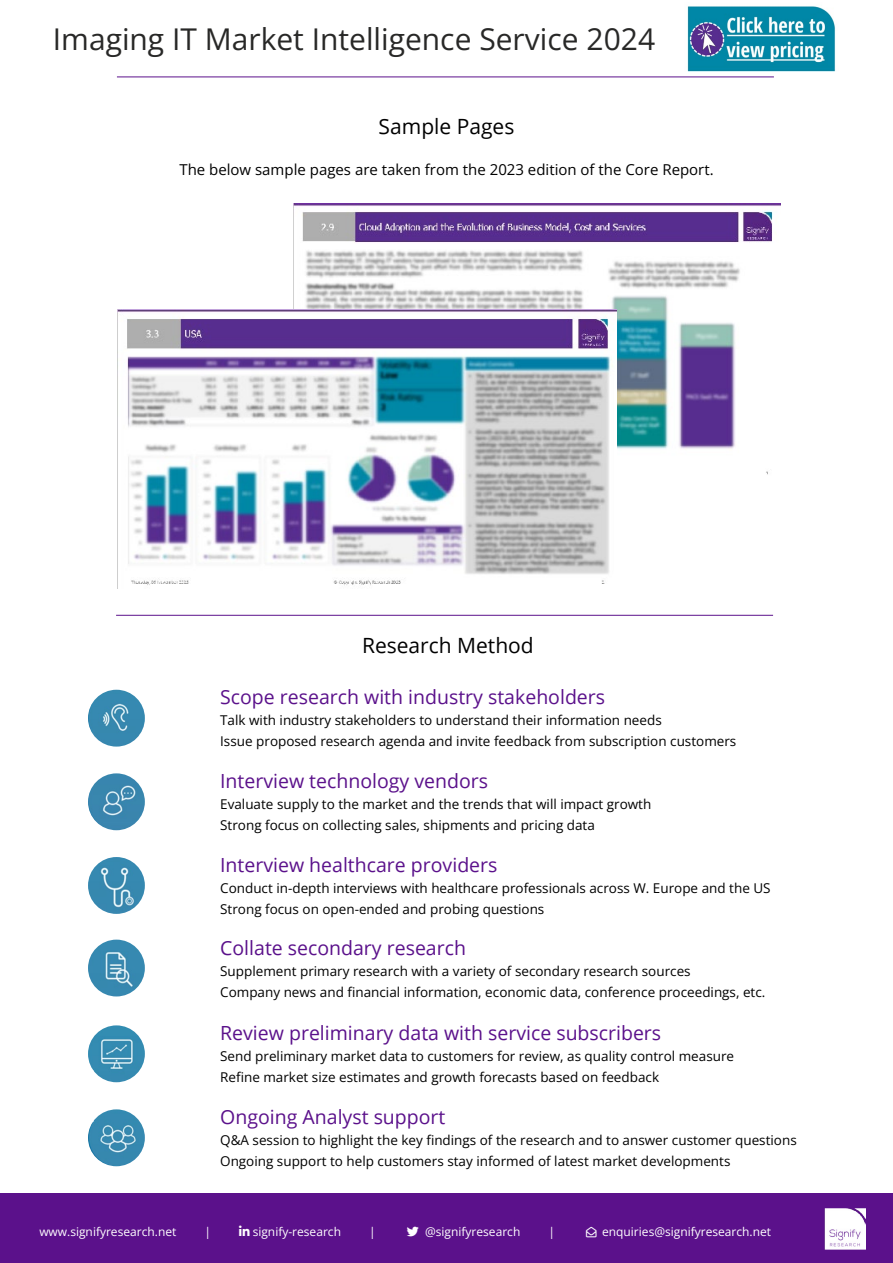
<style>
.page{position:relative;width:893px;height:1263px;background:#fff}
.page>*{position:absolute;margin:0;border:0;box-sizing:border-box;transform-origin:0 0}
.t1{font:300 30px "Open Sans";color:#282827}
.t2{font:21px "Open Sans";color:#000}
.t3{font:19.5px "Open Sans";color:#5b118b}
.t4{font:300 15px "Open Sans";color:#000}
.t5{font:300 13.5px/21px "Open Sans";color:#000}
.t6{font:300 12px "Open Sans";color:#fff}
</style>
<div class="page">
<div style="left:0;top:1194px;width:893px;height:69px;background:#5b118b"></div>
<hr style="left:117px;top:77px;width:657px;height:1px;background:#5b118b">
<img style="left:825px;top:1209px;width:40px;height:40px">
<img style="left:687px;top:6px;width:149px;height:66px">
<img style="left:293px;top:204px;width:487px;height:271px">
<img style="left:88px;top:690px;width:57px;height:57px;border-radius:28px">
<img style="left:88px;top:773px;width:57px;height:57px;border-radius:28px">
<img style="left:88px;top:857px;width:57px;height:57px;border-radius:28px">
<img style="left:88px;top:940px;width:57px;height:56px;border-radius:28px">
<img style="left:88px;top:1025px;width:57px;height:57px;border-radius:28px">
<img style="left:88px;top:1109px;width:57px;height:57px;border-radius:28px">
<hr style="left:116px;top:615px;width:657px;height:1px;background:#5b118b">
<img style="left:117px;top:309px;width:500px;height:279px">
<h1 class="t1" style="left:53px;top:18px;width:604px">Imaging IT Market Intelligence Service 2024</h1>
<h2 class="t2" style="left:379px;top:112px;width:137px">Sample Pages</h2>
<p class="t4" style="left:179px;top:159px;width:536px">The below sample pages are taken from the 2023 edition of the Core Report.</p>
<h2 class="t2" style="left:362px;top:631px;width:173px">Research Method</h2>
<h3 class="t3" style="left:220px;top:684px;width:386px">Scope research with industry stakeholders</h3>
<p class="t5" style="left:220px;top:709px;width:518px">Talk with industry stakeholders to understand their information needs<br>Issue proposed research agenda and invite feedback from subscription customers</p>
<h3 class="t3" style="left:220px;top:767px;width:269px">Interview technology vendors</h3>
<p class="t5" style="left:220px;top:793px;width:433px">Evaluate supply to the market and the trends that will impact growth<br>Strong focus on collecting sales, shipments and pricing data</p>
<h3 class="t3" style="left:220px;top:851px;width:279px">Interview healthcare providers</h3>
<p class="t5" style="left:220px;top:877px;width:552px">Conduct in-depth interviews with healthcare professionals across W. Europe and the US<br>Strong focus on open-ended and probing questions</p>
<h3 class="t3" style="left:220px;top:935px;width:247px">Collate secondary research</h3>
<p class="t5" style="left:220px;top:960px;width:547px">Supplement primary research with a variety of secondary research sources<br>Company news and financial information, economic data, conference proceedings, etc.</p>
<h3 class="t3" style="left:220px;top:1019px;width:442px">Review preliminary data with service subscribers</h3>
<p class="t5" style="left:220px;top:1045px;width:515px">Send preliminary market data to customers for review, as quality control measure<br>Refine market size estimates and growth forecasts based on feedback</p>
<h3 class="t3" style="left:220px;top:1103px;width:227px">Ongoing Analyst support</h3>
<p class="t5" style="left:220px;top:1129px;width:578px">Q&amp;A session to highlight the key findings of the research and to answer customer questions<br>Ongoing support to help customers stay informed of latest market developments</p>
<p class="t6" style="left:39px;top:1224px;width:139px">www.signifyresearch.net</p>
<p class="t6" style="left:204px;top:1224px;width:8px">|</p>
<p class="t6" style="left:253px;top:1224px;width:90px">signify-research</p>
<p class="t6" style="left:369px;top:1224px;width:8px">|</p>
<p class="t6" style="left:425px;top:1224px;width:97px">@signifyresearch</p>
<p class="t6" style="left:548px;top:1224px;width:8px">|</p>
<p class="t6" style="left:602px;top:1224px;width:170px">enquiries@signifyresearch.net</p>
</div>
